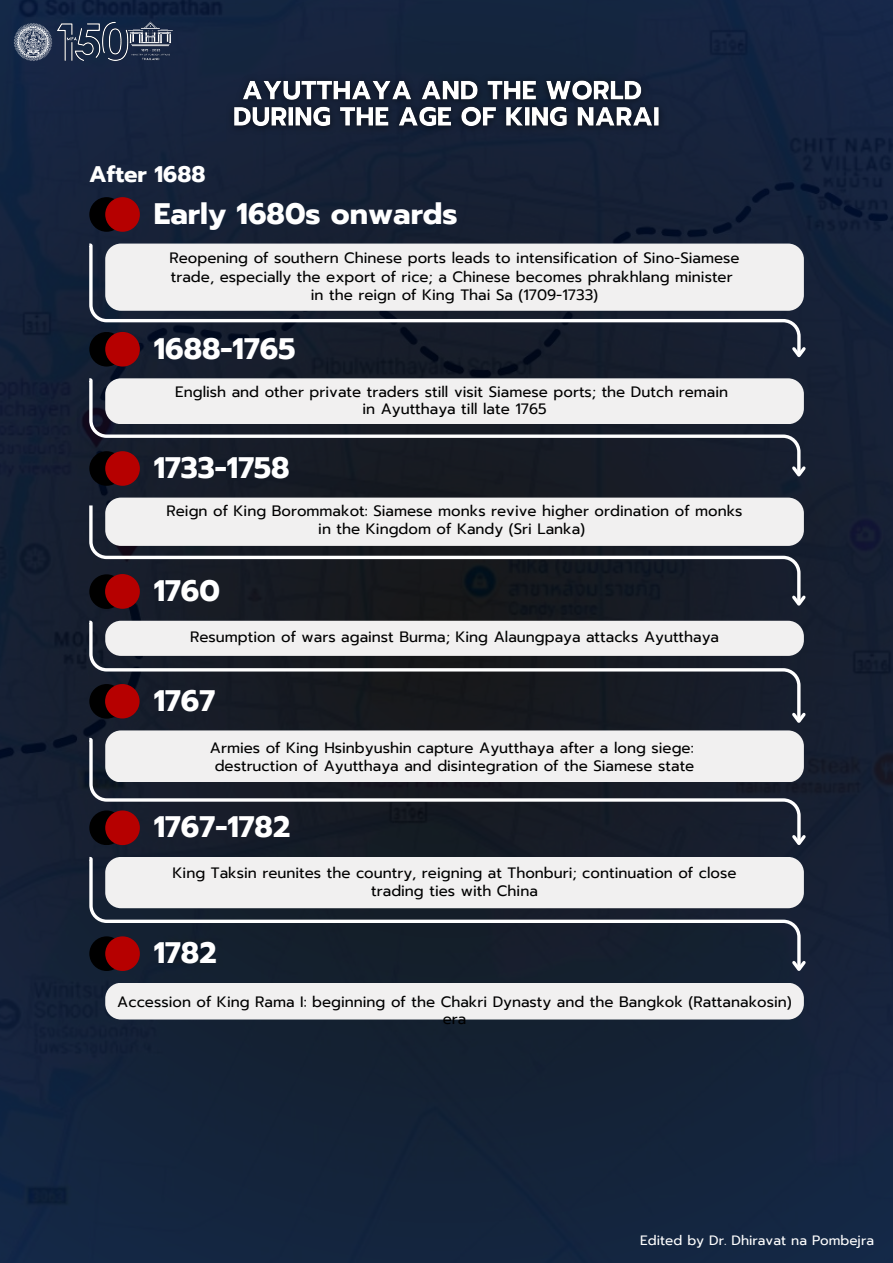
<style>
.page{position:relative;width:893px;height:1263px;background:#fff}
.page>*{position:absolute;margin:0;border:0;box-sizing:border-box;transform-origin:0 0}
.t1{font:700 29.55px "Prompt";color:#fff}
.t2{font:700 22.5px "Prompt";color:#fff}
.t3{font:15px/18.6px "Prompt";color:#000;text-align:center}
.t4{font:13.5px "Prompt";color:#fff}
</style>
<div class="page">
<img style="left:0;top:0;width:893px;height:1263px">
<img style="left:57px;top:21px;width:118px;height:40px">
<img style="left:14px;top:23px;width:38px;height:41px">
<svg style="left:86px;top:242px;width:716px;height:117px;background:#282f3e"></svg>
<svg style="left:789px;top:344px;width:19px;height:17px"></svg>
<div style="left:105px;top:244px;width:699px;height:67px;background:#f1f0f0;border-radius:16px"></div>
<div style="left:89px;top:197px;width:35px;height:35px;background:#000;border-radius:50%"></div>
<div style="left:105px;top:197px;width:35px;height:35px;background:#b60000;border-radius:50%"></div>
<svg style="left:86px;top:377px;width:716px;height:101px;background:#262b36"></svg>
<svg style="left:789px;top:463px;width:19px;height:17px"></svg>
<div style="left:105px;top:378px;width:699px;height:46px;background:#f1f0f0;border-radius:16px"></div>
<div style="left:89px;top:332px;width:35px;height:35px;background:#000;border-radius:50%"></div>
<svg style="left:88px;top:502px;width:714px;height:105px;background:#242830"></svg>
<svg style="left:789px;top:592px;width:19px;height:18px"></svg>
<div style="left:105px;top:498px;width:699px;height:48px;background:#f1f0f0;border-radius:16px"></div>
<div style="left:89px;top:451px;width:35px;height:35px;background:#000;border-radius:50%"></div>
<svg style="left:86px;top:619px;width:716px;height:105px;background:#23272f"></svg>
<svg style="left:789px;top:710px;width:19px;height:17px"></svg>
<div style="left:105px;top:621px;width:699px;height:35px;background:#f1f0f0;border-radius:16px"></div>
<div style="left:89px;top:574px;width:35px;height:35px;background:#000;border-radius:50%"></div>
<div style="left:105px;top:332px;width:35px;height:35px;background:#b60000;border-radius:50%"></div>
<div style="left:105px;top:451px;width:35px;height:35px;background:#b60000;border-radius:50%"></div>
<div style="left:105px;top:574px;width:35px;height:35px;background:#b60000;border-radius:50%"></div>
<img style="left:222px;top:70px;width:449px;height:69px">
<svg style="left:86px;top:855px;width:716px;height:118px;background:#222c3a"></svg>
<svg style="left:789px;top:958px;width:19px;height:17px"></svg>
<div style="left:105px;top:857px;width:699px;height:51px;background:#f1f0f0;border-radius:16px"></div>
<div style="left:105px;top:983px;width:699px;height:36px;background:#f1f0f0;border-radius:16px"></div>
<div style="left:89px;top:936px;width:35px;height:35px;background:#000;border-radius:50%"></div>
<div style="left:105px;top:936px;width:35px;height:35px;background:#b60000;border-radius:50%"></div>
<svg style="left:86px;top:736px;width:716px;height:111px;background:#262732"></svg>
<svg style="left:789px;top:832px;width:19px;height:17px"></svg>
<div style="left:105px;top:730px;width:699px;height:52px;background:#f1f0f0;border-radius:16px"></div>
<div style="left:89px;top:684px;width:35px;height:35px;background:#000;border-radius:50%"></div>
<div style="left:105px;top:684px;width:34px;height:34px;background:#b60000;border-radius:50%"></div>
<h1 class="t2" style="left:89px;top:157px;width:118px">After 1688</h1>
<p class="t1" style="left:154px;top:192px;width:305px">Early 1680s onwards</p>
<p class="t3" style="left:169px;top:249px;width:572px;text-align:left">Reopening of southern Chinese ports leads to intensification of Sino-Siamese trade, especially the export of rice; a Chinese becomes phrakhlang minister</p>
<p class="t3" style="left:311px;top:286px;width:289px">in the reign of King Thai Sa (1709-1733)</p>
<h3 class="t1" style="left:154px;top:327px;width:143px">1688-1765</h3>
<p class="t3" style="left:175px;top:383px;width:554px">English and other private traders still visit Siamese ports; the Dutch remain</p>
<h1 class="t3" style="left:362px;top:400px;width:186px">in Ayutthaya till late 1765</h1>
<p class="t1" style="left:154px;top:446px;width:138px">1733-1758</p>
<p class="t3" style="left:166px;top:501px;width:577px">Reign of King Borommakot: Siamese monks revive higher ordination of monks in the Kingdom of Kandy (Sri Lanka)</p>
<p class="t1" style="left:154px;top:569px;width:68px">1760</p>
<p class="t3" style="left:190px;top:627px;width:530px">Resumption of wars against Burma; King Alaungpaya attacks Ayutthaya</p>
<p class="t1" style="left:154px;top:679px;width:63px">1767</p>
<p class="t3" style="left:210px;top:738px;width:485px">Armies of King Hsinbyushin capture Ayutthaya after a long siege:</p>
<p class="t3" style="left:215px;top:757px;width:481px">destruction of Ayutthaya and disintegration of the Siamese state</p>
<p class="t1" style="left:154px;top:805px;width:138px">1767-1782</p>
<h1 class="t3" style="left:173px;top:863px;width:565px">King Taksin reunites the country, reigning at Thonburi; continuation of close trading ties with China</h1>
<p class="t1" style="left:154px;top:931px;width:64px">1782</p>
<p class="t3" style="left:117px;top:993px;width:676px;line-height:16.9px">Accession of King Rama I: beginning of the Chakri Dynasty and the Bangkok (Rattanakosin) era</p>
<p class="t4" style="left:640px;top:1230px;width:235px">Edited by Dr. Dhiravat na Pombejra</p>
</div>
